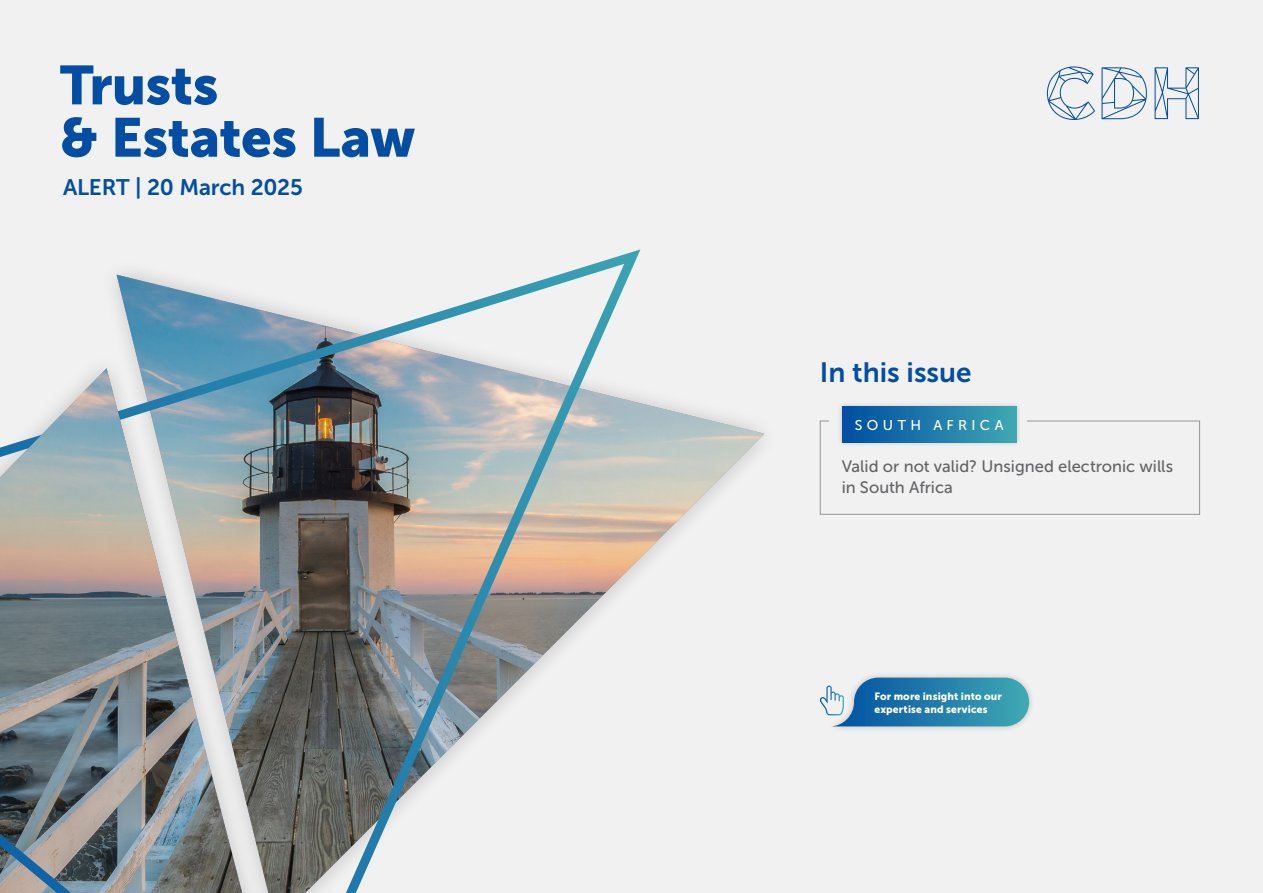
<style>
.page{position:relative;width:1263px;height:893px;background:#f1f1f2}
.page>*{position:absolute;margin:0;border:0;box-sizing:border-box;transform-origin:0 0}
.t1{font:54.45px/52.3px "Museo Sans 900";letter-spacing:-.01em;color:#034ea2}
.t2{font:27.75px "Museo Sans 700";color:#034ea2}
.t3{font:22.5px "Museo Sans 700";letter-spacing:-.01em;color:#034ea2}
.t4{font:16.5px/21px "Museo Sans 500";color:#636466}
.t5{font:14.1px "Museo Sans 500";letter-spacing:.305em;color:#fff}
.t6{font:10.5px/13.5px "Museo Sans 900";letter-spacing:.015em;color:#fff}
</style>
<div class="page">
<div style="left:820px;top:421px;width:380px;height:93px;border:1px solid #939598"></div>
<div style="left:829px;top:406px;width:197px;height:32px;background:#f1f1f2"></div>
<div style="left:837px;top:401px;width:184px;height:46px;background:#000;opacity:.2"></div>
<svg style="left:884px;top:406px;width:132px;height:36px;background:#2684ac"></svg>
<img style="left:644px;top:398px;width:120px;height:167px">
<img style="left:0;top:249px;width:644px;height:644px">
<img style="left:0;top:368px;width:193px;height:335px">
<div style="left:825px;top:671px;width:210px;height:62px;background:#000;opacity:.2"></div>
<svg style="left:820px;top:678px;width:209px;height:48px;background:#4592b6"></svg>
<svg style="left:1047px;top:66px;width:48px;height:54px"></svg>
<svg style="left:1101px;top:67px;width:46px;height:52px"></svg>
<svg style="left:1154px;top:67px;width:45px;height:52px"></svg>
<h1 class="t1" style="left:60px;top:59px;width:357px">Trusts<br>&amp; Estates Law</h1>
<h3 class="t3" style="left:63px;top:175px;width:241px">ALERT | 20 March 2025</h3>
<h2 class="t2" style="left:820px;top:357px;width:153px">In this issue</h2>
<p class="t5" style="left:855px;top:417px;width:150px">SOUTH AFRICA</p>
<p class="t4" style="left:842px;top:456px;width:333px">Valid or not valid? Unsigned electronic wills in South Africa</p>
<p class="t6" style="left:874px;top:689px;width:129px">For more insight into our expertise and services</p>
</div>
